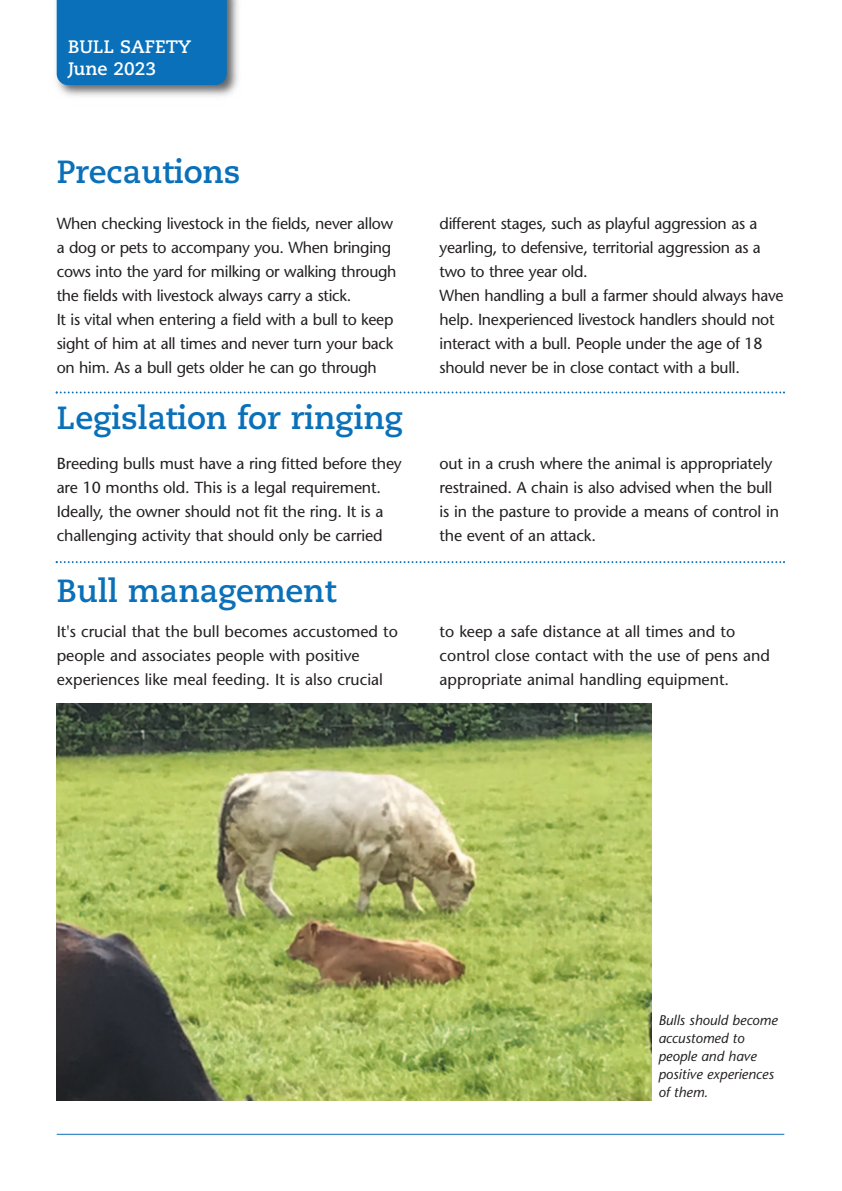
<style>
.page{position:relative;width:842px;height:1191px;background:#fff}
.page>*{position:absolute;margin:0;border:0;box-sizing:border-box;transform-origin:0 0}
.t1{font:700 32px "Caecilia";letter-spacing:-.005em;color:#0970b9}
.t2{font:700 18px/22px "Caecilia";color:#fff}
.t3{font:16px/24px "Stone Sans";letter-spacing:-.01em;color:#231f20}
.t4{font:italic 14px/18px "Stone Sans";color:#231f20}
</style>
<div class="page">
<img style="left:56px;top:0;width:182px;height:96px">
<div style="left:57px;top:0;width:170px;height:85px;background:#0970b9"></div>
<svg style="left:56px;top:391px;width:729px;height:2px"></svg>
<svg style="left:56px;top:561px;width:729px;height:2px"></svg>
<img style="left:57px;top:703px;width:594px;height:397px">
<hr style="left:57px;top:1133px;width:727px;height:1px;background:#0970b9">
<p class="t2" style="left:68px;top:37px;width:125px">BULL SAFETY<br>June 2023</p>
<p class="t1" style="left:57px;top:159px;width:185px">Precautions</p>
<p class="t3" style="left:57px;top:213px;width:341px">When checking livestock in the fields, never allow a dog or pets to accompany you. When bringing cows into the yard for milking or walking through the fields with livestock always carry a stick.</p>
<p class="t3" style="left:57px;top:309px;width:338px;text-align:justify">It is vital when entering a field with a bull to keep sight of him at all times and never turn your back on him. As a bull gets older he can go through</p>
<p class="t1" style="left:57px;top:405px;width:348px">Legislation for ringing</p>
<p class="t3" style="left:440px;top:213px;width:323px">different stages, such as playful aggression as a yearling, to defensive, territorial aggression as a two to three year old.</p>
<p class="t3" style="left:440px;top:285px;width:345px">When handling a bull a farmer should always have help. Inexperienced livestock handlers should not interact with a bull. People under the age of 18 should never be in close contact with a bull.</p>
<p class="t3" style="left:57px;top:453px;width:347px">Breeding bulls must have a ring fitted before they are 10 months old. This is a legal requirement.<br>Ideally, the owner should not fit the ring. It is a challenging activity that should only be carried</p>
<p class="t3" style="left:440px;top:453px;width:341px">out in a crush where the animal is appropriately restrained. A chain is also advised when the bull is in the pasture to provide a means of control in the event of an attack.</p>
<p class="t1" style="left:57px;top:577px;width:281px">Bull management</p>
<p class="t3" style="left:57px;top:621px;width:343px">It's crucial that the bull becomes accustomed to people and associates people with positive experiences like meal feeding. It is also crucial</p>
<p class="t3" style="left:440px;top:621px;width:332px">to keep a safe distance at all times and to control close contact with the use of pens and appropriate animal handling equipment.</p>
<p class="t4" style="left:658px;top:1013px;width:121px">Bulls should become accustomed to people and have positive experiences of them.</p>
</div>
